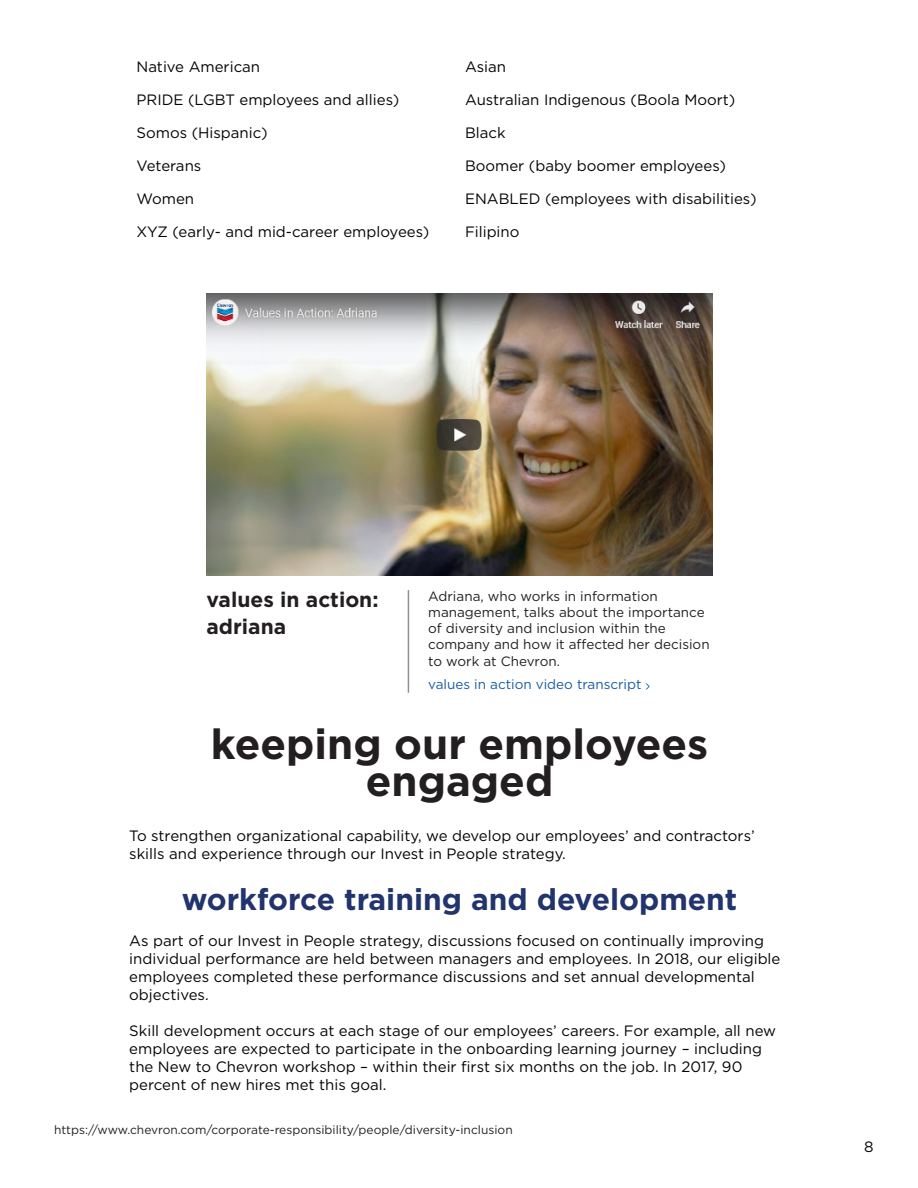
<style>
.page{position:relative;width:918px;height:1188px;background:#fff}
.page>*{position:absolute;margin:0;border:0;box-sizing:border-box;transform-origin:0 0}
.Header_28pt_bold_blc{font:700 42px/37.5px "Gotham";color:#231f20;text-align:center}
.Section_Header_20pt{font:700 30px "Gotham";color:#22346d}
.Subheader2_14pt_blck{font:700 21px/27px "Gotham";color:#231f20}
.Paragraph_10pt_blck{font:15px/18px "Gotham";color:#040503}
.Caption_9pt_blck_lef{font:13.5px/16.2px "Gotham";color:#231f20}
.Caption_Note_8pt_blc{font:13.5px "Gotham";color:#175d9e}
.t1{font:12px "Gotham";color:#231f20}
.s1{color:#fff}
</style>
<div class="page">
<img style="left:207px;top:293px;width:505px;height:282px">
<hr style="left:408px;top:590px;width:1px;height:103px;background:#8c8f93">
<svg style="left:646px;top:683px;width:4px;height:6px"></svg>
<p class="Paragraph_10pt_blck" style="left:136px;top:57px;width:125px">Native American</p>
<p class="Paragraph_10pt_blck" style="left:136px;top:90px;width:264px">PRIDE (LGBT employees and allies)</p>
<p class="Paragraph_10pt_blck" style="left:136px;top:123px;width:133px">Somos (Hispanic)</p>
<p class="Paragraph_10pt_blck" style="left:136px;top:156px;width:66px">Veterans</p>
<p class="Paragraph_10pt_blck" style="left:136px;top:189px;width:59px">Women</p>
<p class="Paragraph_10pt_blck" style="left:136px;top:222px;width:294px">XYZ (early- and mid-career employees)</p>
<p class="Paragraph_10pt_blck" style="left:465px;top:57px;width:43px">Asian</p>
<p class="Paragraph_10pt_blck" style="left:465px;top:90px;width:272px">Australian Indigenous (Boola Moort)</p>
<p class="Paragraph_10pt_blck" style="left:465px;top:123px;width:42px">Black</p>
<p class="Paragraph_10pt_blck" style="left:465px;top:156px;width:263px">Boomer (baby boomer employees)</p>
<p class="Paragraph_10pt_blck" style="left:465px;top:189px;width:293px">ENABLED (employees with disabilities)</p>
<p class="Paragraph_10pt_blck" style="left:465px;top:222px;width:56px">Filipino</p>
<p class="Subheader2_14pt_blck" style="left:207px;top:586px;width:174px">values in action: adriana</p>
<p class="Caption_9pt_blck_lef" style="left:428px;top:588px;width:283px">Adriana, who works in information management, talks about the importance of diversity and inclusion within the company and how it affected her decision to work at Chevron.</p>
<p class="Caption_Note_8pt_blc" style="left:428px;top:676px;width:223px">values in action video transcript<span class="s1">&gt;</span></p>
<p class="Header_28pt_bold_blc" style="left:211px;top:725px;width:499px">keeping our employees engaged</p>
<p class="Paragraph_10pt_blck" style="left:129px;top:827px;width:627px">To strengthen organizational capability, we develop our employees’ and contractors’ skills and experience through our Invest in People strategy.</p>
<p class="Section_Header_20pt" style="left:182px;top:880px;width:557px">workforce training and development</p>
<p class="Paragraph_10pt_blck" style="left:129px;top:932px;width:653px">As part of our Invest in People strategy, discussions focused on continually improving individual performance are held between managers and employees. In 2018, our eligible employees completed these performance discussions and set annual developmental objectives.</p>
<p class="Paragraph_10pt_blck" style="left:129px;top:1022px;width:648px">Skill development occurs at each stage of our employees’ careers. For example, all new employees are expected to participate in the onboarding learning journey – including the New to Chevron workshop – within their first six months on the job. In 2017, 90 percent of new hires met this goal.</p>
<p class="t1" style="left:54px;top:1122px;width:460px">https://www.chevron.com/corporate-responsibility/people/diversity-inclusion</p>
<p class="Paragraph_10pt_blck" style="left:864px;top:1137px;width:11px">8</p>
</div>
